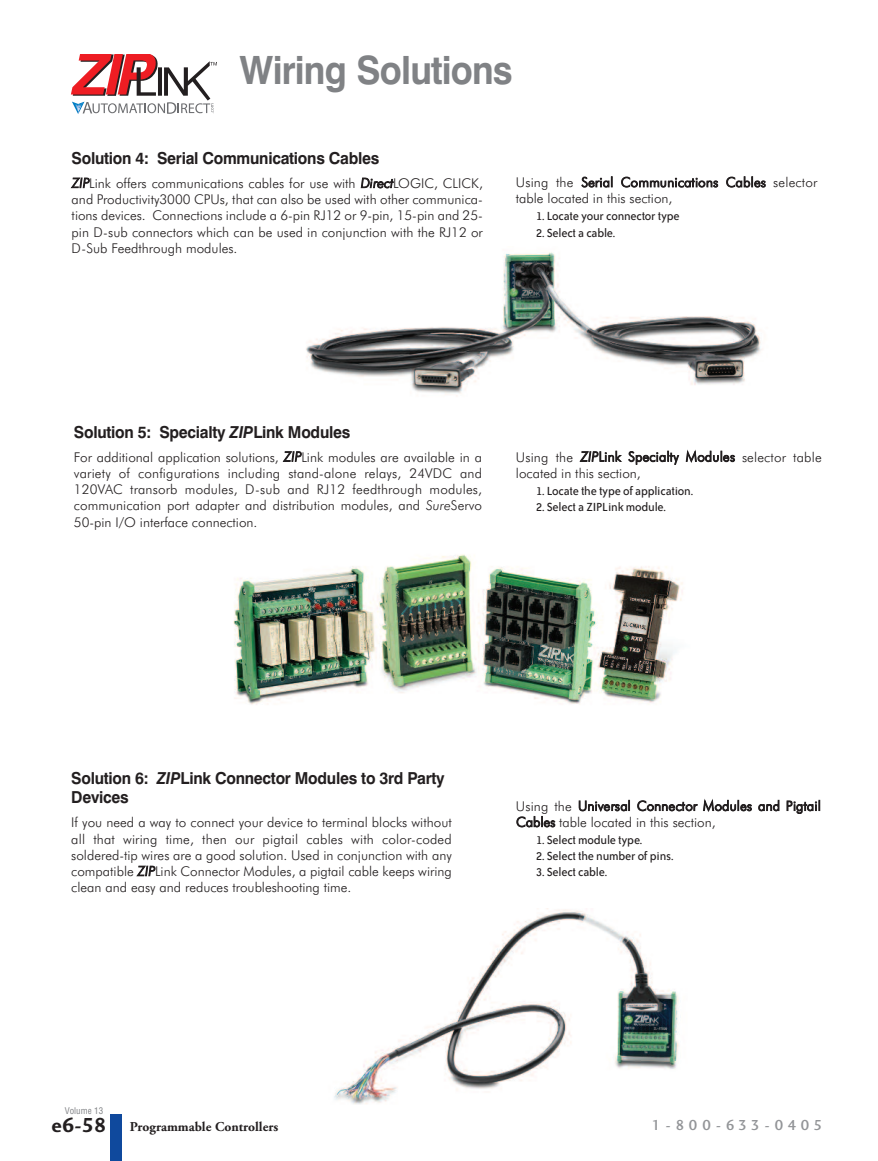
<style>
.page{position:relative;width:878px;height:1161px;background:#fff}
.page>*{position:absolute;margin:0;border:0;box-sizing:border-box;transform-origin:0 0}
.t1{font:700 39px "Swiss 721 BT";letter-spacing:-.025em;color:#808285;scale:.93 1}
.t2{font:700 16.5px/19.8px "Swiss 721 BT";letter-spacing:-.015em;color:#231f20;scale:.95 1}
.t3{font:15px "Charlotte Sans Medium Plain";letter-spacing:.265em;color:#939598}
.t4{font:300 13.5px/16.2px "Futura BT";color:#231f20;text-align:justify}
.t5{font:13.5px "Bailey Sans ITC";letter-spacing:-.015em;color:#231f20}
.t6{font:700 13.5px "Adobe Garamond";color:#231f20}
.t7{font:condensed 9px "Helvetica";color:#808285}
.s1{font-style:italic}
.s2{font-family:"Charlotte Sans Bold Plain";font-weight:400;font-size:21px}
</style>
<div class="page">
<div style="left:111px;top:1114px;width:11px;height:47px;background:#0f499d"></div>
<svg style="left:71px;top:54px;width:146px;height:60px"></svg>
<img style="left:306px;top:252px;width:455px;height:144px">
<img style="left:233px;top:554px;width:450px;height:151px">
<img style="left:334px;top:909px;width:345px;height:195px">
<h1 class="t1" style="left:239px;top:47px;width:295px">Wiring Solutions</h1>
<p class="t2" style="left:72px;top:148px;width:325px">Solution 4: Serial Communications Cables</p>
<p class="t4" style="left:72px;top:175px;width:413px"><span class="s1">ZIP</span>Link offers communications cables for use with <span class="s1">Direct</span>LOGIC, CLICK, and Productivity3000 CPUs, that can also be used with other communica&shy;tions devices. Connections include a 6-pin RJ12 or 9-pin, 15-pin and 25- pin D-sub connectors which can be used in conjunction with the RJ12 or D-Sub Feedthrough modules.</p>
<p class="t4" style="left:516px;top:174px;width:303px">Using the Serial Communications Cables selector table located in this section,</p>
<p class="t5" style="left:536px;top:212px;width:145px">1. Locate your connector type</p>
<p class="t5" style="left:536px;top:228px;width:81px">2. Select a cable.</p>
<p class="t2" style="left:74px;top:422px;width:292px">Solution 5: Specialty <span class="s1">ZIP</span>Link Modules</p>
<p class="t4" style="left:74px;top:449px;width:410px">For additional application solutions, <span class="s1">ZIP</span>Link modules are available in a variety of configurations including stand-alone relays, 24VDC and 120VAC transorb modules, D-sub and RJ12 feedthrough modules, communication port adapter and distribution modules, and <span class="s1">Sure</span>Servo 50-pin I/O interface connection.</p>
<p class="t4" style="left:516px;top:449px;width:307px">Using the <span class="s1">ZIP</span>Link Specialty Modules selector table located in this section,</p>
<p class="t5" style="left:536px;top:486px;width:158px">1. Locate the type of application.</p>
<p class="t5" style="left:536px;top:502px;width:131px">2. Select a ZIPLink module.</p>
<p class="t2" style="left:71px;top:768px;width:394px">Solution 6: <span class="s1">ZIP</span>Link Connector Modules to 3rd Party<br>Devices</p>
<p class="t4" style="left:71px;top:815px;width:382px">If you need a way to connect your device to terminal blocks without all that wiring time, then our pigtail cables with color-coded soldered-tip wires are a good solution. Used in conjunction with any compatible <span class="s1">ZIP</span>Link Connector Modules, a pigtail cable keeps wiring clean and easy and reduces troubleshooting time.</p>
<p class="t4" style="left:516px;top:798px;width:306px">Using the Universal Connector Modules and Pigtail<br>Cables table located in this section,</p>
<p class="t5" style="left:536px;top:835px;width:108px">1. Select module type.</p>
<p class="t5" style="left:536px;top:851px;width:139px">2. Select the number of pins.</p>
<p class="t5" style="left:536px;top:867px;width:72px">3. Select cable.</p>
<p class="t7" style="left:65px;top:1107px;width:40px">Volume 13</p>
<p class="t6" style="left:52px;top:1121px;width:228px"><span class="s2">e6-58</span> Programmable Controllers</p>
<p class="t3" style="left:651px;top:1116px;width:172px">1-800-633-0405</p>
</div>
